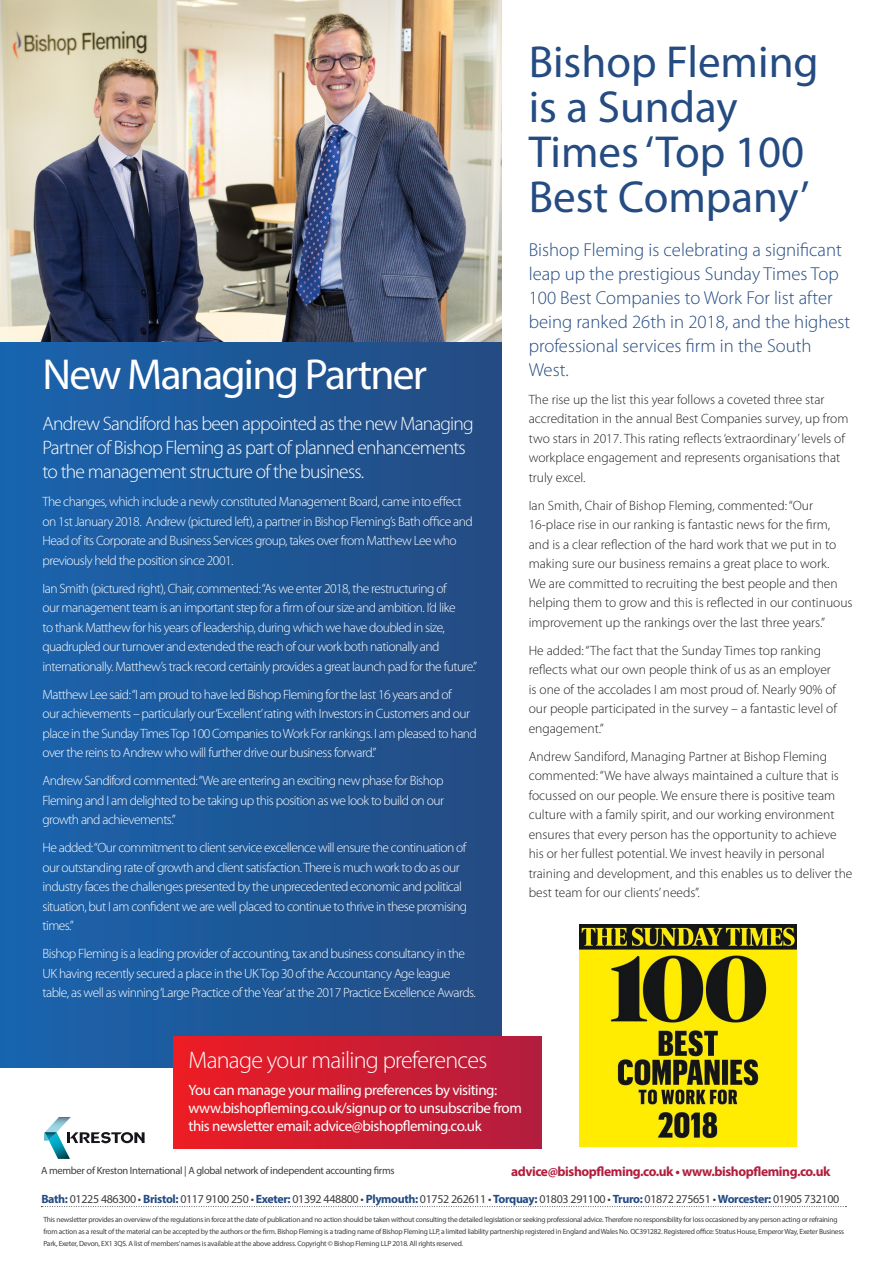
<style>
.page{position:relative;width:893px;height:1263px;background:#fff}
.page>*{position:absolute;margin:0;border:0;box-sizing:border-box;transform-origin:0 0}
.t1{font:45px/45px "Myriad Pro";color:#244b82}
.t2{font:43.5px "Myriad Pro";letter-spacing:-.04em;color:#fff}
.t3{font:300 24px "Myriad Pro";letter-spacing:-.03em;color:#fff}
.t4{font:300 19.5px/24px "Myriad Pro";letter-spacing:-.04em;color:#fff}
.t5{font:300 18.75px/24px "Myriad Pro";color:#244b82}
.t6{font:15px/18px "Myriad Pro";letter-spacing:-.03em;color:#fff}
.t7{font:300 13.5px/19.5px "Myriad Pro";letter-spacing:-.04em;color:#fff}
.t8{font:300 13.5px/19.5px "Myriad Pro";color:#231f20}
.t9{font:700 13.5px "Myriad Pro";letter-spacing:-.03em;color:#b21d3d}
.t10{font:12px "Myriad Pro";letter-spacing:-.03em;color:#3e3e3f}
.t11{font:10.5px "Myriad Pro";letter-spacing:-.03em;color:#3e3e3f}
.t12{font:7.5px/12px "Myriad Pro";letter-spacing:-.03em;color:#3e3e3f}
.s1{font-weight:700;color:#244b82}
</style>
<div class="page">
<div style="left:0;top:0;width:502px;height:1067px;background:linear-gradient(to right,#1964ae,#244b81)"></div>
<div style="left:174px;top:1036px;width:367px;height:112px;background:linear-gradient(to right,#ed1c24,#b21d3e)"></div>
<svg style="left:44px;top:1117px;width:101px;height:42px"></svg>
<svg style="left:41px;top:1206px;width:805px;height:1px"></svg>
<img style="left:0;top:0;width:502px;height:341px">
<img style="left:579px;top:925px;width:217px;height:221px">
<p class="t2" style="left:43px;top:347px;width:386px">New Managing Partner</p>
<p class="t4" style="left:43px;top:412px;width:433px">Andrew Sandiford has been appointed as the new Managing<br>Partner of Bishop Fleming as part of planned enhancements to the management structure of the business.</p>
<p class="t7" style="left:43px;top:492px;width:432px">The changes, which include a newly constituted Management Board, came into effect on 1st January 2018. Andrew (pictured left), a partner in Bishop Fleming’s Bath office and Head of its Corporate and Business Services group, takes over from Matthew Lee who previously held the position since 2001.</p>
<p class="t7" style="left:43px;top:579px;width:436px">Ian Smith (pictured right), Chair, commented: “As we enter 2018, the restructuring of<br>our management team is an important step for a firm of our size and ambition. I’d like<br>to thank Matthew for his years of leadership, during which we have doubled in size, quadrupled our turnover and extended the reach of our work both nationally and internationally. Matthew’s track record certainly provides a great launch pad for the future.”</p>
<p class="t7" style="left:43px;top:685px;width:436px">Matthew Lee said: “I am proud to have led Bishop Fleming for the last 16 years and of<br>our achievements – particularly our ‘Excellent’rating with Investors in Customers and our place in the Sunday Times Top 100 Companies to Work For rankings. I am pleased to hand over the reins to Andrew who will further drive our business forward.”</p>
<p class="t7" style="left:43px;top:771px;width:403px;text-align:justify">Andrew Sandiford commented: “We are entering an exciting new phase for Bishop Fleming and I am delighted to be taking up this position as we look to build on our growth and achievements.”</p>
<p class="t7" style="left:43px;top:838px;width:426px">He added: “Our commitment to client service excellence will ensure the continuation of our outstanding rate of growth and client satisfaction. There is much work to do as our industry faces the challenges presented by the unprecedented economic and political situation, but I am confident we are well placed to continue to thrive in these promising times.”</p>
<p class="t7" style="left:43px;top:944px;width:435px">Bishop Fleming is a leading provider of accounting, tax and business consultancy in the<br>UK having recently secured a place in the UK Top 30 of the Accountancy Age league table, as well as winning ‘Large Practice of the Year’at the 2017 Practice Excellence Awards.</p>
<p class="t1" style="left:529px;top:39px;width:292px">Bishop Fleming is a Sunday<br>Times ‘Top 100<br>Best Company’</p>
<p class="t5" style="left:529px;top:238px;width:323px">Bishop Fleming is celebrating a significant leap up the prestigious Sunday Times Top 100 Best Companies to Work For list after being ranked 26th in 2018, and the highest professional services firm in the South West.</p>
<p class="t8" style="left:529px;top:390px;width:321px">The rise up the list this year follows a coveted three star accreditation in the annual Best Companies survey, up from two stars in 2017. This rating reflects ‘extraordinary’ levels of workplace engagement and represents organisations that truly excel.</p>
<p class="t8" style="left:529px;top:496px;width:325px">Ian Smith, Chair of Bishop Fleming, commented: “Our 16-place rise in our ranking is fantastic news for the firm, and is a clear reflection of the hard work that we put in to making sure our business remains a great place to work.<br>We are committed to recruiting the best people and then helping them to grow and this is reflected in our continuous improvement up the rankings over the last three years.”</p>
<p class="t8" style="left:529px;top:641px;width:310px">He added: “The fact that the Sunday Times top ranking reflects what our own people think of us as an employer is one of the accolades I am most proud of. Nearly 90% of our people participated in the survey – a fantastic level of engagement.”</p>
<p class="t8" style="left:529px;top:747px;width:325px">Andrew Sandiford, Managing Partner at Bishop Fleming commented: “We have always maintained a culture that is focussed on our people. We ensure there is positive team culture with a family spirit, and our working environment ensures that every person has the opportunity to achieve his or her fullest potential. We invest heavily in personal training and development, and this enables us to deliver the best team for our clients’ needs”.</p>
<p class="t3" style="left:189px;top:1047px;width:300px">Manage your mailing preferences</p>
<p class="t6" style="left:189px;top:1080px;width:335px">You can manage your mailing preferences by visiting: www.bishopfleming.co.uk/signup or to unsubscribe from this newsletter email: advice@bishopfleming.co.uk</p>
<p class="t11" style="left:41px;top:1164px;width:355px">A member of Kreston International | A global network of independent accounting firms</p>
<p class="t9" style="left:511px;top:1162px;width:321px">advice@bishopfleming.co.uk • www.bishopfleming.co.uk</p>
<p class="t12" style="left:43px;top:1213px;width:802px">This newsletter provides an overview of the regulations in force at the date of publication and no action should be taken without consulting the detailed legislation or seeking professional advice. Therefore no responsibility for loss occasioned by any person acting or refraining from action as a result of the material can be accepted by the authors or the firm. Bishop Fleming is a trading name of Bishop Fleming LLP, a limited liability partnership registered in England and Wales No. OC391282. Registered office: Stratus House, Emperor Way, Exeter Business<br>Park, Exeter, Devon, EX1 3QS. A list of members’ names is available at the above address. Copyright © Bishop Fleming LLP 2018. All rights reserved.</p>
<p class="t10" style="left:41px;top:1192px;width:799px"><span class="s1">Bath:</span> 01225 486300 • <span class="s1">Bristol:</span> 0117 9100 250 • <span class="s1">Exeter:</span> 01392 448800 • <span class="s1">Plymouth:</span> 01752 262611 • <span class="s1">Torquay:</span> 01803 291100 • <span class="s1">Truro:</span> 01872 275651 • <span class="s1">Worcester:</span> 01905 732100</p>
</div>
